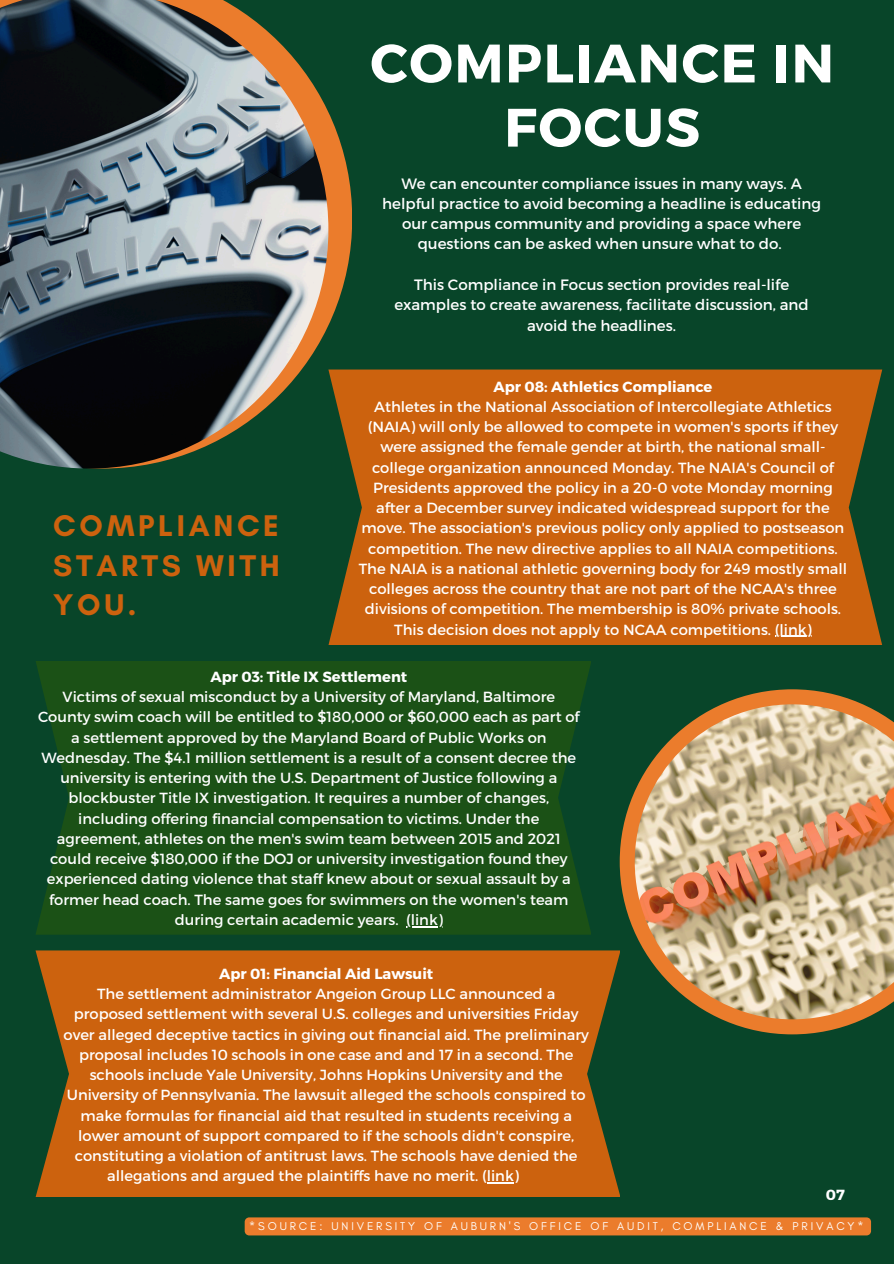
<style>
.page{position:relative;width:894px;height:1264px;background:#fff}
.page>*{position:absolute;margin:0;border:0;box-sizing:border-box;transform-origin:0 0}
.t1{font:700 54px/64.2px "Montserrat";letter-spacing:.03em;color:#fff;text-align:center}
.t2{font:700 30.45px/39.3px "Glacial Indifference";letter-spacing:.12em;color:#cc620e;text-align:justify}
.t3{font:15px/20.2px "Montserrat";color:#fff;text-align:center}
.t4{font:14.7px/20.2px "Montserrat";color:#fff;text-align:center}
.t5{font:700 14.7px "Montserrat";color:#fff}
.t6{font:11.55px "Glacial Indifference";letter-spacing:.25em;color:#fff}
.s1{font-weight:700}
</style>
<div class="page">
<div style="left:0;top:0;width:893px;height:1263px;background:#084529"></div>
<svg style="left:328px;top:111px;width:24px;height:215px;fill:#eb7c2c"></svg>
<svg style="left:619px;top:689px;width:245px;height:345px"></svg>
<img style="left:0;top:0;width:328px;height:468px">
<img style="left:634px;top:704px;width:259px;height:315px">
<div style="left:328px;top:369px;width:554px;height:276px;background:#cc620e"></div>
<hr style="left:774px;top:635px;width:37px;height:2px;background:#fff">
<div style="left:36px;top:661px;width:555px;height:273px;background:#1b5116"></div>
<div style="left:35px;top:950px;width:585px;height:247px;background:#cc620e"></div>
<div style="left:244px;top:1217px;width:626px;height:18px;background:#eb7c2c"></div>
<hr style="left:406px;top:926px;width:36px;height:1px;background:#fff">
<svg style="left:486px;top:1182px;width:27px;height:1px"></svg>
<h3 class="t2" style="left:53px;top:506px;width:228px">COMPLIANCE STARTS WITH YOU.</h3>
<h3 class="t1" style="left:370px;top:28px;width:465px">COMPLIANCE IN<br>FOCUS</h3>
<p class="t3" style="left:382px;top:172px;width:440px">We can encounter compliance issues in many ways. A helpful practice to avoid becoming a headline is educating our campus community and providing a space where questions can be asked when unsure what to do.</p>
<h3 class="t3" style="left:394px;top:274px;width:416px">This Compliance in Focus section provides real-life examples to create awareness, facilitate discussion, and avoid the headlines.</h3>
<h3 class="t4" style="left:358px;top:375px;width:490px"><span class="s1">Apr 08: Athletics Compliance<br></span>Athletes in the National Association of Intercollegiate Athletics (NAIA) will only be allowed to compete in women's sports if they were assigned the female gender at birth, the national small&shy;college organization announced Monday. The NAIA's Council of Presidents approved the policy in a 20-0 vote Monday morning after a December survey indicated widespread support for the move. The association's previous policy only applied to postseason competition. The new directive applies to all NAIA competitions.<br>The NAIA is a national athletic governing body for 249 mostly small colleges across the country that are not part of the NCAA's three divisions of competition. The membership is 80% private schools.<br>This decision does not apply to NCAA competitions. (link)</h3>
<p class="t5" style="left:210px;top:667px;width:198px">Apr 03: Title IX Settlement</p>
<p class="t4" style="left:63px;top:686px;width:494px">Victims of sexual misconduct by a University of Maryland, Baltimore</p>
<p class="t4" style="left:38px;top:706px;width:543px">County swim coach will be entitled to $180,000 or $60,000 each as part of</p>
<p class="t4" style="left:71px;top:726px;width:476px">a settlement approved by the Maryland Board of Public Works on</p>
<p class="t4" style="left:41px;top:746px;width:536px">Wednesday. The $4.1 million settlement is a result of a consent decree the</p>
<p class="t4" style="left:60px;top:767px;width:498px">university is entering with the U.S. Department of Justice following a</p>
<p class="t4" style="left:68px;top:787px;width:482px">blockbuster Title IX investigation. It requires a number of changes,</p>
<p class="t4" style="left:78px;top:807px;width:462px">including offering financial compensation to victims. Under the</p>
<p class="t4" style="left:57px;top:827px;width:505px">agreement, athletes on the men's swim team between 2015 and 2021</p>
<p class="t4" style="left:50px;top:848px;width:519px">could receive $180,000 if the DOJ or university investigation found they</p>
<p class="t4" style="left:47px;top:868px;width:525px">experienced dating violence that staff knew about or sexual assault by a</p>
<p class="t4" style="left:49px;top:888px;width:520px">former head coach. The same goes for swimmers on the women's team</p>
<p class="t4" style="left:175px;top:908px;width:225px">during certain academic years.</p>
<p class="t4" style="left:406px;top:908px;width:38px">(link)</p>
<p class="t5" style="left:219px;top:963px;width:215px">Apr 01: Financial Aid Lawsuit</p>
<p class="t4" style="left:97px;top:982px;width:459px">The settlement administrator Angeion Group LLC announced a</p>
<p class="t4" style="left:74px;top:1003px;width:506px">proposed settlement with several U.S. colleges and universities Friday</p>
<p class="t4" style="left:63px;top:1023px;width:527px">over alleged deceptive tactics in giving out financial aid. The preliminary</p>
<p class="t4" style="left:79px;top:1043px;width:495px">proposal includes 10 schools in one case and and 17 in a second. The</p>
<p class="t4" style="left:90px;top:1063px;width:474px">schools include Yale University, Johns Hopkins University and the</p>
<p class="t4" style="left:67px;top:1084px;width:520px">University of Pennsylvania. The lawsuit alleged the schools conspired to</p>
<p class="t4" style="left:80px;top:1104px;width:493px">make formulas for financial aid that resulted in students receiving a</p>
<p class="t4" style="left:78px;top:1124px;width:497px">lower amount of support compared to if the schools didn't conspire,</p>
<p class="t4" style="left:75px;top:1144px;width:504px">constituting a violation of antitrust laws. The schools have denied the</p>
<p class="t4" style="left:107px;top:1165px;width:413px">allegations and argued the plaintiffs have no merit. (link)</p>
<p class="t5" style="left:825px;top:1184px;width:21px">07</p>
<h2 class="t6" style="left:249px;top:1219px;width:615px">*SOURCE: UNIVERSITY OF AUBURN'S OFFICE OF AUDIT, COMPLIANCE &amp; PRIVACY*</h2>
</div>
